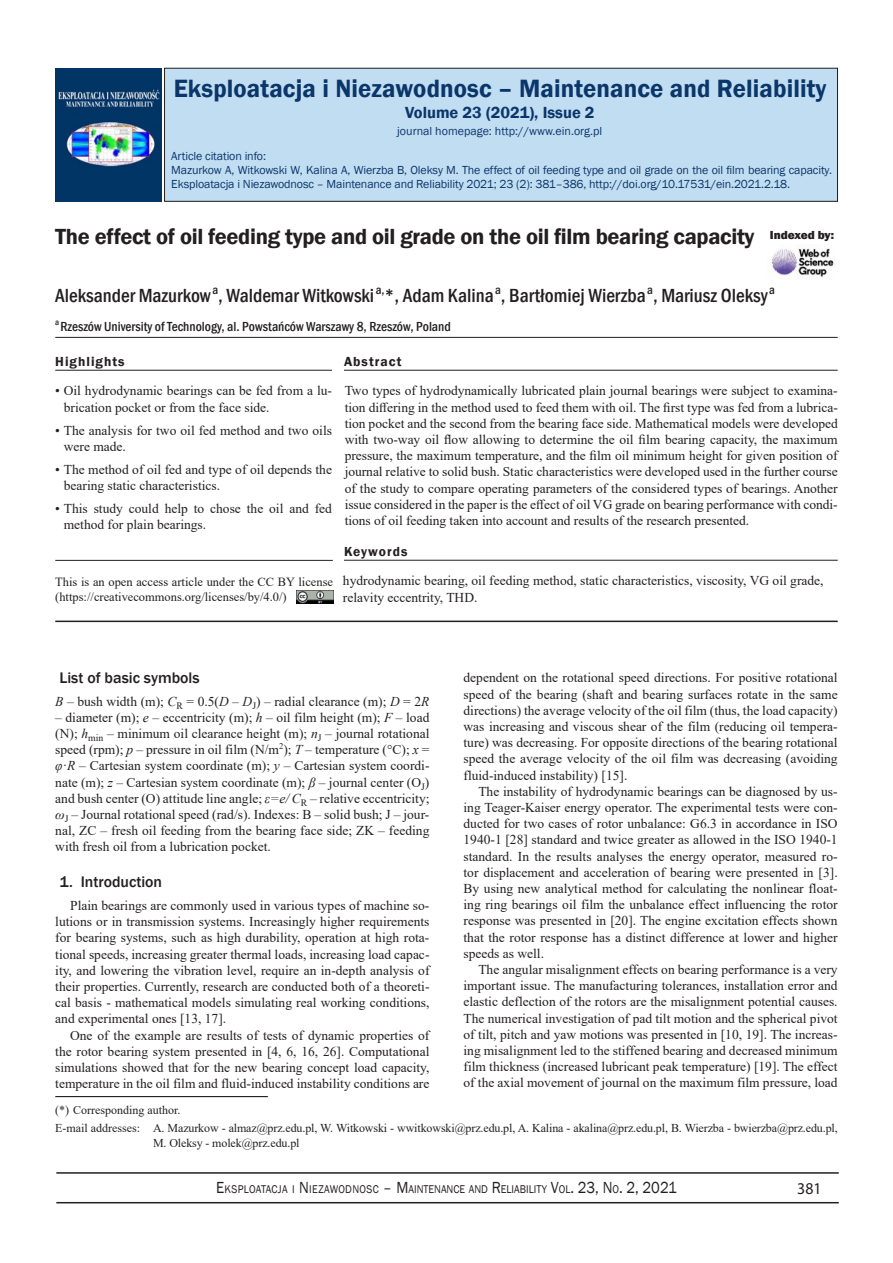
<style>
.page{position:relative;width:893px;height:1263px;background:#fff}
.page>*{position:absolute;margin:0;border:0;box-sizing:border-box;transform-origin:0 0}
.t1{font:600 25.8px "Franklin Gothic";letter-spacing:.005em;color:#0b366a;scale:.96 1}
.t2{font:600 22.5px "Franklin Gothic";letter-spacing:-.015em;color:#231f20}
.t3{font:500 condensed 19.5px "Franklin Gothic";color:#231f20}
.t4{font:600 16.5px "Franklin Gothic";color:#0b366a}
.t5{font:16.5px "Myriad Pro";color:#231f20;scale:.96 1}
.t6{font:500 15.75px "Franklin Gothic";color:#231f20}
.t7{font:13.5px/16.2px "Times New Roman";color:#231f20;text-align:justify}
.t8{font:500 condensed 13.5px "Franklin Gothic";color:#231f20}
.t9{font:600 13.5px "Franklin Gothic";letter-spacing:.075em;color:#231f20}
.t10{font:12.45px/15px "Times New Roman";color:#231f20}
.t11{font:12px/14.4px "Franklin Gothic";letter-spacing:-.01em;color:#0b366a}
.t12{font:12px/18.5px "Times New Roman";letter-spacing:-.01em;color:#231f20}
.t13{font:800 12px "Franklin Gothic";letter-spacing:-.005em;color:#231f20}
.t14{font:11.55px "Franklin Gothic";color:#231f20;scale:.9 1}
.s1{font-style:italic}
.s2{font-size:16.5px}
</style>
<div class="page">
<hr style="left:56px;top:1172px;width:783px;height:2px;background:#231f20">
<hr style="left:56px;top:1202px;width:783px;height:1px;background:#231f20">
<hr style="left:55px;top:1096px;width:213px;height:1px;background:#231f20">
<div style="left:165px;top:68px;width:672px;height:133px;background:#c1ddf2"></div>
<div style="left:164px;top:68px;width:674px;height:133px;border:1px solid #231f20"></div>
<img style="left:55px;top:68px;width:106px;height:134px">
<img style="left:771px;top:248px;width:63px;height:29px">
<hr style="left:55px;top:370px;width:277px;height:1px;background:#231f20">
<hr style="left:344px;top:370px;width:494px;height:1px;background:#231f20">
<hr style="left:55px;top:337px;width:783px;height:1px;background:#231f20">
<hr style="left:55px;top:621px;width:783px;height:1px;background:#231f20">
<hr style="left:344px;top:560px;width:494px;height:1px;background:#231f20">
<hr style="left:55px;top:560px;width:278px;height:1px;background:#231f20">
<img style="left:296px;top:590px;width:37px;height:13px">
<h1 class="t1" style="left:174px;top:73px;width:682px">Eksploatacja i Niezawodnosc – Maintenance and Reliability</h1>
<p class="t4" style="left:405px;top:102px;width:191px">Volume 23 (2021), Issue 2</p>
<p class="t11" style="left:397px;top:124px;width:207px">journal homepage: http://www.ein.org.pl</p>
<p class="t11" style="left:171px;top:149px;width:96px">Article citation info:</p>
<p class="t11" style="left:171px;top:163px;width:662px">Mazurkow A, Witkowski W, Kalina A, Wierzba B, Oleksy M. The effect of oil feeding type and oil grade on the oil film bearing capacity.<br>Eksploatacja i Niezawodnosc – Maintenance and Reliability 2021; 23 (2): 381–386, http://doi.org/10.17531/ein.2021.2.18.</p>
<h2 class="t2" style="left:55px;top:223px;width:701px">The effect of oil feeding type and oil grade on the oil film bearing capacity</h2>
<h3 class="t3" style="left:55px;top:283px;width:721px">Aleksander Mazurkow<sup>a</sup>, Waldemar Witkowski <sup>a,</sup>*, Adam Kalina<sup>a</sup>, Bartłomiej Wierzba<sup>a</sup>, Mariusz Oleksy <sup>a</sup></h3>
<p class="t8" style="left:55px;top:317px;width:397px"><sup>a</sup>Rzeszów University of Technology, al. Powstańców Warszawy 8, Rzeszów, Poland</p>
<p class="t13" style="left:770px;top:227px;width:66px">Indexed by:</p>
<p class="t9" style="left:55px;top:353px;width:71px">Highlights</p>
<p class="t9" style="left:344px;top:353px;width:59px">Abstract</p>
<p class="t7" style="left:64px;top:382px;width:270px;text-indent:-9px">• Oil hydrodynamic bearings can be fed from a lu&shy;brication pocket or from the face side.</p>
<p class="t7" style="left:64px;top:421px;width:270px;text-indent:-9px">• The analysis for two oil fed method and two oils were made.</p>
<p class="t7" style="left:64px;top:461px;width:270px;text-indent:-9px">• The method of oil fed and type of oil depends the bearing static characteristics.</p>
<p class="t7" style="left:64px;top:500px;width:270px;text-indent:-9px">• This study could help to chose the oil and fed method for plain bearings.</p>
<p class="t7" style="left:345px;top:382px;width:495px">Two types of hydrodynamically lubricated plain journal bearings were subject to examina&shy;tion differing in the method used to feed them with oil. The first type was fed from a lubrica&shy;tion pocket and the second from the bearing face side. Mathematical models were developed with two-way oil flow allowing to determine the oil film bearing capacity, the maximum pressure, the maximum temperature, and the film oil minimum height for given position of journal relative to solid bush. Static characteristics were developed used in the further course of the study to compare operating parameters of the considered types of bearings. Another issue considered in the paper is the effect of oil VG grade on bearing performance with condi&shy;tions of oil feeding taken into account and results of the research presented.</p>
<p class="t10" style="left:55px;top:574px;width:279px">This is an open access article under the CC BY license (https://creativecommons.org/licenses/by/4.0/)</p>
<p class="t9" style="left:344px;top:543px;width:65px">Keywords</p>
<p class="t7" style="left:343px;top:572px;width:482px">hydrodynamic bearing, oil feeding method, static characteristics, viscosity, VG oil grade, relavity eccentrity, THD.</p>
<p class="t6" style="left:60px;top:668px;width:142px">List of basic symbols</p>
<p class="t7" style="left:55px;top:693px;width:376px"><span class="s1">B</span> – bush width (m); <span class="s1">C</span><sub>R</sub> = 0.5(<span class="s1">D</span> – <span class="s1">D</span><sub>J</sub>) – radial clearance (m); <span class="s1">D</span> = 2<span class="s1">R</span></p>
<p class="t7" style="left:55px;top:709px;width:376px">– diameter (m); <span class="s1">e</span> – eccentricity (m); <span class="s1">h</span> – oil film height (m); <span class="s1">F</span> – load (N); <span class="s1">h</span><sub>min</sub> – minimum oil clearance height (m); <span class="s1">n</span><sub>J</sub> – journal rotational speed (rpm); <span class="s1">p</span> – pressure in oil film (N/m<sup>2</sup>); <span class="s1">T</span> – temperature (°C); <span class="s1">x</span> = <span class="s1">φ</span>·<span class="s1">R</span> – Cartesian system coordinate (m); <span class="s1">y</span> – Cartesian system coordi&shy;nate (m); <span class="s1">z</span> – Cartesian system coordinate (m); <span class="s1">β</span> – journal center (O<sub>J</sub>) and bush center (O) attitude line angle; <span class="s1">ε=e/ C</span><sub>R</sub> – relative eccentricity; <span class="s1">ω</span><sub>J</sub> – Journal rotational speed (rad/s). Indexes: B – solid bush; J – jour&shy;nal, ZC – fresh oil feeding from the bearing face side; ZK – feeding with fresh oil from a lubrication pocket.</p>
<p class="t6" style="left:60px;top:872px;width:104px">1. Introduction</p>
<p class="t7" style="left:55px;top:897px;width:376px;text-indent:15px">Plain bearings are commonly used in various types of machine so&shy;lutions or in transmission systems. Increasingly higher requirements for bearing systems, such as high durability, operation at high rota&shy;tional speeds, increasing greater thermal loads, increasing load capac&shy;ity, and lowering the vibration level, require an in-depth analysis of their properties. Currently, research are conducted both of a theoreti&shy;cal basis - mathematical models simulating real working conditions, and experimental ones [13, 17].</p>
<p class="t7" style="left:55px;top:1026px;width:376px;text-indent:15px">One of the example are results of tests of dynamic properties of the rotor bearing system presented in [4, 6, 16, 26]. Computational simulations showed that for the new bearing concept load capacity, temperature in the oil film and fluid-induced instability conditions are</p>
<p class="t7" style="left:463px;top:669px;width:376px">dependent on the rotational speed directions. For positive rotational speed of the bearing (shaft and bearing surfaces rotate in the same directions) the average velocity of the oil film (thus, the load capacity) was increasing and viscous shear of the film (reducing oil tempera&shy;ture) was decreasing. For opposite directions of the bearing rotational speed the average velocity of the oil film was decreasing (avoiding fluid-induced instability) [15].</p>
<p class="t7" style="left:463px;top:783px;width:376px;text-indent:15px">The instability of hydrodynamic bearings can be diagnosed by us&shy;ing Teager-Kaiser energy operator. The experimental tests were con&shy;ducted for two cases of rotor unbalance: G6.3 in accordance in ISO 1940-1 [28] standard and twice greater as allowed in the ISO 1940-1 standard. In the results analyses the energy operator, measured ro&shy;tor displacement and acceleration of bearing were presented in [3].<br>By using new analytical method for calculating the nonlinear float&shy;ing ring bearings oil film the unbalance effect influencing the rotor response was presented in [20]. The engine excitation effects shown that the rotor response has a distinct difference at lower and higher speeds as well.</p>
<p class="t7" style="left:463px;top:961px;width:376px;text-indent:15px">The angular misalignment effects on bearing performance is a very important issue. The manufacturing tolerances, installation error and elastic deflection of the rotors are the misalignment potential causes.<br>The numerical investigation of pad tilt motion and the spherical pivot of tilt, pitch and yaw motions was presented in [10, 19]. The increas&shy;ing misalignment led to the stiffened bearing and decreased minimum film thickness (increased lubricant peak temperature) [19]. The effect of the axial movement of journal on the maximum film pressure, load</p>
<p class="t12" style="left:55px;top:1100px;width:127px">(*) Corresponding author.<br>E-mail addresses:</p>
<p class="t12" style="left:153px;top:1121px;width:686px;line-height:14.4px">A. Mazurkow - almaz@prz.edu.pl, W. Witkowski - wwitkowski@prz.edu.pl, A. Kalina - akalina@prz.edu.pl, B. Wierzba - bwierzba@prz.edu.pl,<br>M. Oleksy - molek@prz.edu.pl</p>
<p class="t14" style="left:216px;top:1182px;width:514px"><span class="s2">E</span>KSPLOATACJA I <span class="s2">N</span>IEZAWODN OSC <span class="s2">– M</span>AINTENANCE AN D <span class="s2">R</span>ELIABILITY <span class="s2">V</span>OL<span class="s2">. 23, N</span>O<span class="s2">. 2, 2021</span></p>
<p class="t5" style="left:797px;top:1178px;width:27px">381</p>
</div>
